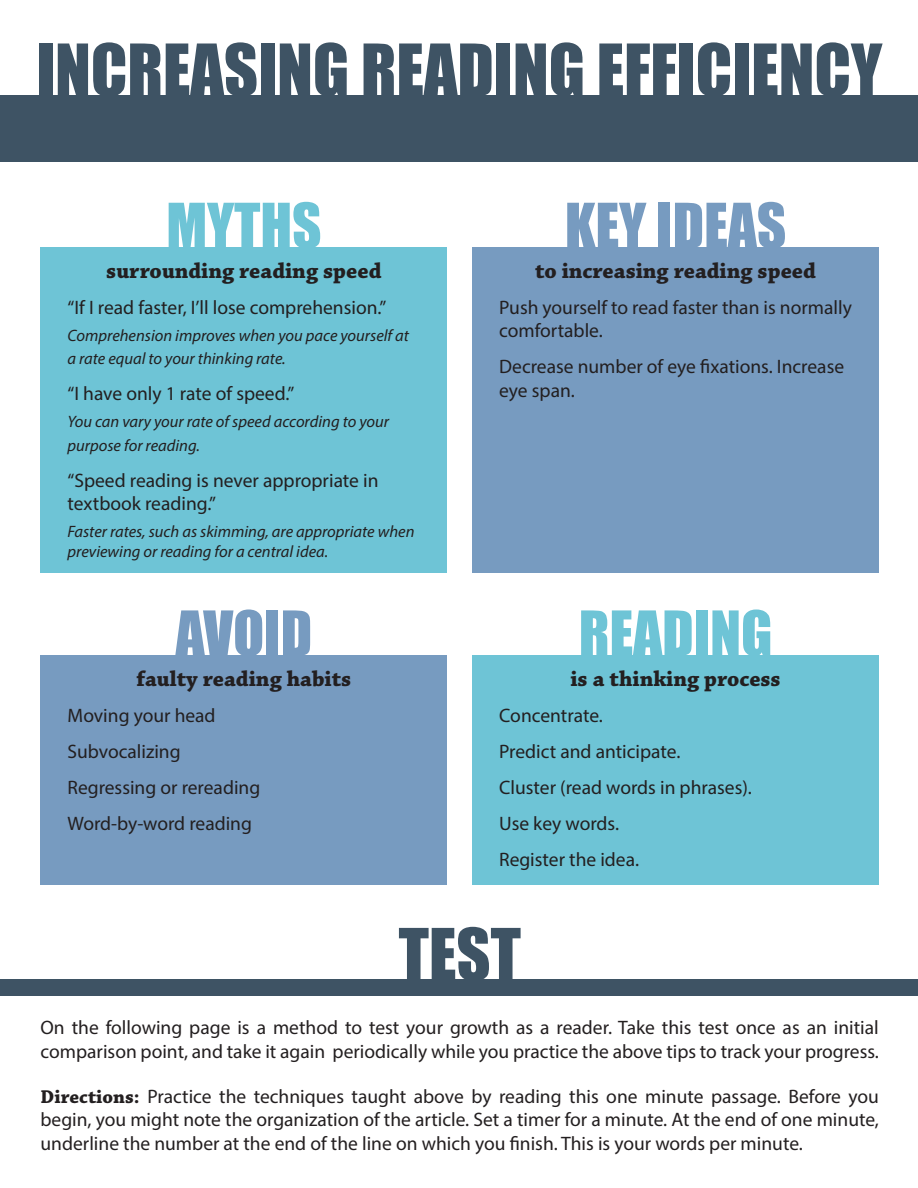
<style>
.page{position:relative;width:918px;height:1188px;background:#fff}
.page>*{position:absolute;margin:0;border:0;box-sizing:border-box;transform-origin:0 0}
.t1{font:66px "Impact";color:#3e5364}
.t2{font:57px "Impact";color:#779bc0}
.t3{font:57px "Impact";color:#6ec4d6}
.t4{font:700 22.5px "Chaparral Pro";color:#231f20}
.t5{font:19.5px/23.4px "Myriad Pro";color:#231f20}
.t6{font:italic 16.5px/23.4px "Myriad Pro";color:#231f20}
.s1{font-family:"Chaparral Pro";font-weight:700}
</style>
<div class="page">
<div style="left:0;top:95px;width:918px;height:67px;background:#3e5364"></div>
<div style="left:0;top:980px;width:918px;height:16px;background:#3e5364"></div>
<div style="left:41px;top:248px;width:406px;height:325px;background:#6ec4d6"></div>
<div style="left:41px;top:656px;width:406px;height:229px;background:#779bc0"></div>
<div style="left:472px;top:248px;width:407px;height:325px;background:#779bc0"></div>
<div style="left:472px;top:656px;width:407px;height:229px;background:#6ec4d6"></div>
<p class="t1" style="left:36px;top:19px;width:848px">INCREASING READING EFFICIENCY</p>
<p class="t3" style="left:166px;top:181px;width:157px">MYTHS</p>
<p class="t4" style="left:106px;top:258px;width:277px">surrounding reading speed</p>
<p class="t5" style="left:68px;top:295px;width:320px">“If I read faster, I’ll lose comprehension.”</p>
<p class="t6" style="left:68px;top:323px;width:343px">Comprehension improves when you pace yourself at a rate equal to your thinking rate.</p>
<p class="t5" style="left:68px;top:382px;width:228px">“I have only 1 rate of speed.”</p>
<p class="t6" style="left:68px;top:410px;width:323px">You can vary your rate of speed according to your purpose for reading.</p>
<p class="t5" style="left:68px;top:468px;width:313px">“Speed reading is never appropriate in textbook reading.”</p>
<p class="t6" style="left:68px;top:521px;width:348px;line-height:19.8px">Faster rates, such as skimming, are appropriate when previewing or reading for a central idea.</p>
<p class="t2" style="left:176px;top:589px;width:138px">AVOID</p>
<p class="t4" style="left:137px;top:665px;width:216px">faulty reading habits</p>
<p class="t5" style="left:68px;top:703px;width:150px">Moving your head</p>
<p class="t5" style="left:68px;top:739px;width:115px">Subvocalizing</p>
<p class="t5" style="left:68px;top:775px;width:194px">Regressing or rereading</p>
<p class="t5" style="left:68px;top:811px;width:186px">Word-by-word reading</p>
<p class="t2" style="left:565px;top:181px;width:223px">KEY IDEAS</p>
<p class="t4" style="left:535px;top:258px;width:283px">to increasing reading speed</p>
<p class="t5" style="left:499px;top:295px;width:354px">Push yourself to read faster than is normally comfortable.</p>
<p class="t5" style="left:499px;top:355px;width:346px">Decrease number of eye fixations. Increase eye span.</p>
<p class="t3" style="left:579px;top:589px;width:195px">READING</p>
<p class="t4" style="left:570px;top:665px;width:212px">is a thinking process</p>
<p class="t5" style="left:499px;top:703px;width:105px">Concentrate.</p>
<p class="t5" style="left:499px;top:739px;width:183px">Predict and anticipate.</p>
<p class="t5" style="left:499px;top:775px;width:254px">Cluster (read words in phrases).</p>
<p class="t5" style="left:499px;top:811px;width:121px">Use key words.</p>
<p class="t5" style="left:499px;top:847px;width:141px">Register the idea.</p>
<p class="t1" style="left:399px;top:903px;width:124px">TEST</p>
<p class="t5" style="left:41px;top:1016px;width:840px">On the following page is a method to test your growth as a reader. Take this test once as an initial comparison point, and take it again periodically while you practice the above tips to track your progress.</p>
<p class="t5" style="left:41px;top:1084px;width:840px;text-align:justify"><span class="s1">Directions:</span> Practice the techniques taught above by reading this one minute passage. Before you begin, you might note the organization of the article. Set a timer for a minute. At the end of one minute, underline the number at the end of the line on which you finish. This is your words per minute.</p>
</div>
